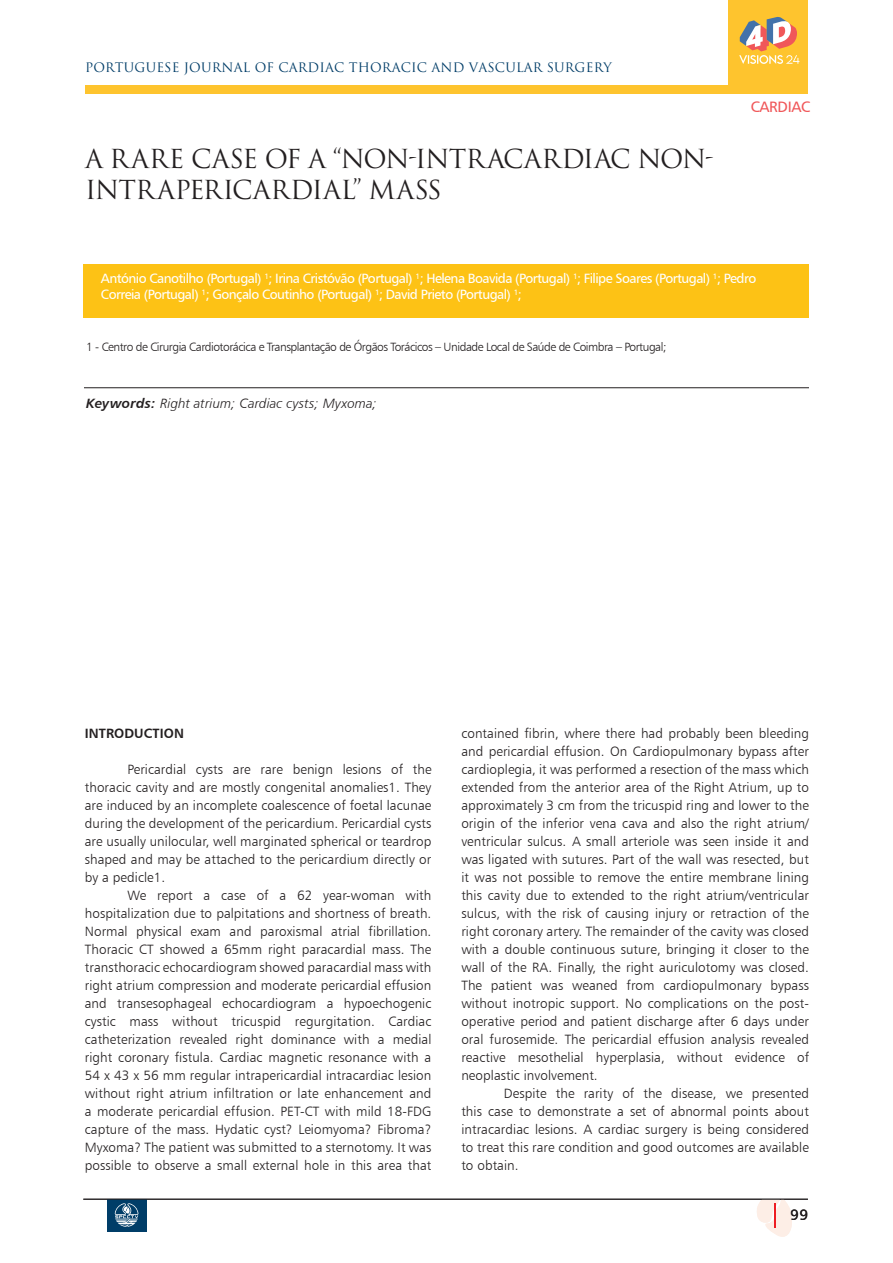
<style>
.page{position:relative;width:893px;height:1263px;background:#fff}
.page>*{position:absolute;margin:0;border:0;box-sizing:border-box;transform-origin:0 0}
.t1{font:25.5px/31.5px "Trajan Pro 3";letter-spacing:-.015em;color:#231f20}
.t2{font:15.15px "Humanist 777 BT Roman B";letter-spacing:-.02em;color:#f05759}
.t3{font:15px "Humanist 777 BT Roman B";color:#231f20}
.t4{font:13.5px/18px "Humanist 777 BT Light B";letter-spacing:.005em;color:#231f20;text-align:justify}
.t5{font:13.5px/16.2px "Humanist 777 BT Roman B";letter-spacing:-.04em;color:#fff}
.t6{font:13.5px "Humanist 777 BT Light Italic B";letter-spacing:.005em;color:#231f20}
.t7{font:13.5px "Humanist 777 BT Bold B";letter-spacing:.005em;color:#231f20}
.t8{font:12.75px "Trajan Pro 3";letter-spacing:.01em;color:#003d68}
.t9{font:12px "Humanist 777 BT Light B";letter-spacing:-.04em;color:#231f20}
.s1{font-family:"Humanist 777 BT Bold Italic B"}
</style>
<div class="page">
<div style="left:85px;top:85px;width:723px;height:8px;background:#fec42e"></div>
<div style="left:729px;top:0;width:79px;height:93px;background:#fec42e"></div>
<svg style="left:739px;top:17px;width:60px;height:47px"></svg>
<div style="left:107px;top:1199px;width:40px;height:33px;background:#003d68"></div>
<svg style="left:115px;top:1203px;width:23px;height:24px"></svg>
<svg style="left:757px;top:1200px;width:35px;height:37px"></svg>
<hr style="left:83px;top:1199px;width:725px;height:1px;background:#231f20">
<div style="left:84px;top:264px;width:725px;height:54px;background:#fdc215"></div>
<hr style="left:84px;top:387px;width:725px;height:1px;background:#231f20">
<p class="t8" style="left:85px;top:59px;width:528px">PORTUGUESE JOURNAL OF CARDIAC THORACIC AND VASCULAR SURGERY</p>
<h1 class="t1" style="left:85px;top:144px;width:630px">A RARE CASE OF A “NON-INTRACARDIAC NON-<br>INTRAPERICARDIAL” MASS</h1>
<p class="t2" style="left:751px;top:97px;width:61px">CARDIAC</p>
<p class="t5" style="left:101px;top:270px;width:657px">António Canotilho (Portugal) <sup>1</sup>; Irina Cristóvão (Portugal) <sup>1</sup>; Helena Boavida (Portugal) <sup>1</sup>; Filipe Soares (Portugal) <sup>1</sup>; Pedro<br>Correia (Portugal) <sup>1</sup>; Gonçalo Coutinho (Portugal) <sup>1</sup>; David Prieto (Portugal) <sup>1</sup>;</p>
<p class="t9" style="left:86px;top:339px;width:582px">1 - Centro de Cirurgia Cardiotorácica e Transplantação de Órgãos Torácicos – Unidade Local de Saúde de Coimbra – Portugal;</p>
<p class="t6" style="left:86px;top:395px;width:293px"><span class="s1">Keywords:</span> Right atrium; Cardiac cysts; Myxoma;</p>
<p class="t7" style="left:85px;top:725px;width:101px">INTRODUCTION</p>
<p class="t4" style="left:85px;top:760px;width:348px;text-indent:43px">Pericardial cysts are rare benign lesions of the thoracic cavity and are mostly congenital anomalies1. They are induced by an incomplete coalescence of foetal lacunae during the development of the pericardium. Pericardial cysts are usually unilocular, well marginated spherical or teardrop shaped and may be attached to the pericardium directly or by a pedicle1.</p>
<p class="t4" style="left:85px;top:886px;width:348px;text-indent:43px">We report a case of a 62 year-woman with hospitalization due to palpitations and shortness of breath.<br>Normal physical exam and paroxismal atrial fibrillation.<br>Thoracic CT showed a 65mm right paracardial mass. The transthoracic echocardiogram showed paracardial mass with right atrium compression and moderate pericardial effusion and transesophageal echocardiogram a hypoechogenic cystic mass without tricuspid regurgitation. Cardiac catheterization revealed right dominance with a medial right coronary fistula. Cardiac magnetic resonance with a 54 x 43 x 56 mm regular intrapericardial intracardiac lesion without right atrium infiltration or late enhancement and a moderate pericardial effusion. PET-CT with mild 18-FDG capture of the mass. Hydatic cyst? Leiomyoma? Fibroma?<br>Myxoma? The patient was submitted to a sternotomy. It was possible to observe a small external hole in this area that</p>
<p class="t4" style="left:461px;top:724px;width:349px">contained fibrin, where there had probably been bleeding and pericardial effusion. On Cardiopulmonary bypass after cardioplegia, it was performed a resection of the mass which extended from the anterior area of the Right Atrium, up to approximately 3 cm from the tricuspid ring and lower to the origin of the inferior vena cava and also the right atrium/ ventricular sulcus. A small arteriole was seen inside it and was ligated with sutures. Part of the wall was resected, but it was not possible to remove the entire membrane lining this cavity due to extended to the right atrium/ventricular sulcus, with the risk of causing injury or retraction of the right coronary artery. The remainder of the cavity was closed with a double continuous suture, bringing it closer to the wall of the RA. Finally, the right auriculotomy was closed.<br>The patient was weaned from cardiopulmonary bypass without inotropic support. No complications on the post&shy;operative period and patient discharge after 6 days under oral furosemide. The pericardial effusion analysis revealed reactive mesothelial hyperplasia, without evidence of neoplastic involvement.</p>
<p class="t4" style="left:461px;top:1084px;width:349px;text-indent:43px">Despite the rarity of the disease, we presented this case to demonstrate a set of abnormal points about intracardiac lesions. A cardiac surgery is being considered to treat this rare condition and good outcomes are available to obtain.</p>
<p class="t3" style="left:790px;top:1205px;width:19px">99</p>
</div>
